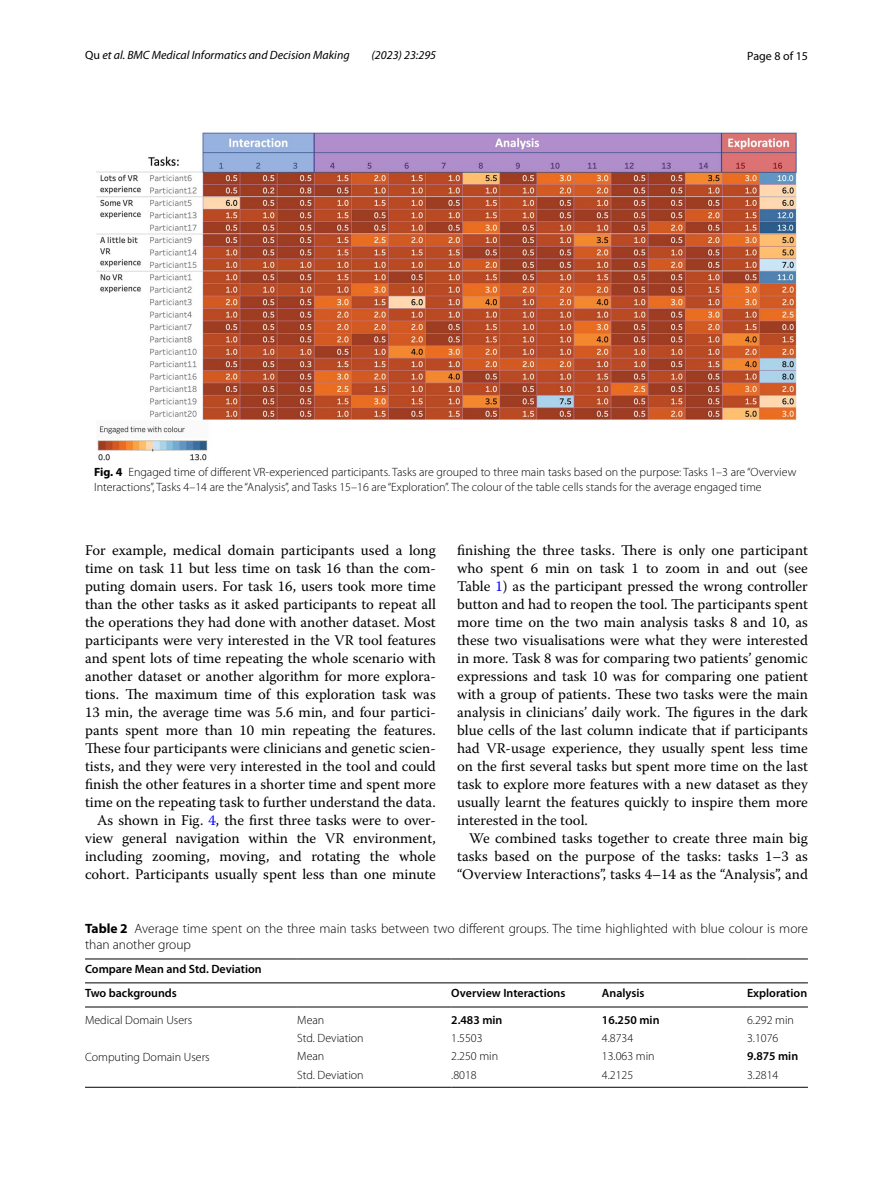
<style>
.page{position:relative;width:893px;height:1187px;background:#fff}
.page>*{position:absolute;margin:0;border:0;box-sizing:border-box;transform-origin:0 0}
.t1{font:14.7px/18px "Warnock Pro";color:#000;text-align:justify}
.t2{font:300 13.5px/16.5px "Myriad Pro";color:#000}
.t3{font:300 12px/15px "Myriad Pro";color:#000}
.t4{font:600 12px/23.9px "Myriad Pro";color:#000}
.t5{font:italic 12px "Myriad Pro";color:#000}
.t6{font:12px "Myriad Pro";color:#000}
.s1{font-style:normal}
.s2{font-weight:700}
.s3{color:#00f}
</style>
<div class="page">
<img style="left:96px;top:133px;width:701px;height:327px">
<hr style="left:85px;top:958px;width:212px;height:1px;background:#000">
<hr style="left:297px;top:958px;width:154px;height:1px;background:#000">
<hr style="left:451px;top:958px;width:151px;height:1px;background:#000">
<hr style="left:602px;top:958px;width:145px;height:1px;background:#000">
<hr style="left:747px;top:958px;width:61px;height:1px;background:#000">
<hr style="left:85px;top:1006px;width:212px;height:1px;background:#000">
<hr style="left:297px;top:1006px;width:154px;height:1px;background:#000">
<hr style="left:451px;top:1006px;width:151px;height:1px;background:#000">
<hr style="left:602px;top:1006px;width:145px;height:1px;background:#000">
<hr style="left:747px;top:1006px;width:61px;height:1px;background:#000">
<hr style="left:85px;top:1086px;width:212px;height:1px;background:#000">
<hr style="left:297px;top:1086px;width:154px;height:1px;background:#000">
<hr style="left:451px;top:1086px;width:151px;height:1px;background:#000">
<hr style="left:602px;top:1086px;width:145px;height:1px;background:#000">
<hr style="left:747px;top:1086px;width:61px;height:1px;background:#000">
<hr style="left:85px;top:982px;width:723px;height:1px;background:#000">
<p class="t5" style="left:85px;top:48px;width:266px"><span class="s1">Qu</span> et al. BMC Medical Informatics and Decision Making</p>
<p class="t5" style="left:372px;top:48px;width:66px">(2023) 23:295</p>
<p class="t6" style="left:747px;top:48px;width:62px">Page 8 of 15</p>
<p class="t3" style="left:94px;top:464px;width:704px"><span class="s2">Fig. 4</span> Engaged time of different VR-experienced participants. Tasks are grouped to three main tasks based on the purpose: Tasks 1–3 are “Overview<br>Interactions”, Tasks 4–14 are the “Analysis”, and Tasks 15–16 are “Exploration”. The colour of the table cells stands for the average engaged time</p>
<p class="t1" style="left:85px;top:541px;width:352px;text-align:right">For example, medical domain participants used a long time on task 11 but less time on task 16 than the com&shy;puting domain users. For task 16, users took more time than the other tasks as it asked participants to repeat all the operations they had done with another dataset. Most participants were very interested in the VR tool features and spent lots of time repeating the whole scenario with another dataset or another algorithm for more explora&shy;tions. The maximum time of this exploration task was 13 min, the average time was 5.6 min, and four partici&shy;pants spent more than 10 min repeating the features.<br>These four participants were clinicians and genetic scien&shy;tists, and they were very interested in the tool and could finish the other features in a shorter time and spent more time on the repeating task to further understand the data.<br>As shown in Fig. <span class="s3">4</span>, the first three tasks were to over&shy;view general navigation within the VR environment, including zooming, moving, and rotating the whole cohort. Participants usually spent less than one minute</p>
<p class="t1" style="left:457px;top:541px;width:352px">finishing the three tasks. There is only one participant who spent 6 min on task 1 to zoom in and out (see Table <span class="s3">1</span>) as the participant pressed the wrong controller button and had to reopen the tool. The participants spent more time on the two main analysis tasks 8 and 10, as these two visualisations were what they were interested in more. Task 8 was for comparing two patients’ genomic expressions and task 10 was for comparing one patient with a group of patients. These two tasks were the main analysis in clinicians’ daily work. The figures in the dark blue cells of the last column indicate that if participants had VR-usage experience, they usually spent less time on the first several tasks but spent more time on the last task to explore more features with a new dataset as they usually learnt the features quickly to inspire them more interested in the tool.</p>
<p class="t1" style="left:457px;top:829px;width:352px;text-indent:12px">We combined tasks together to create three main big tasks based on the purpose of the tasks: tasks 1–3 as “Overview Interactions”, tasks 4–14 as the “Analysis”, and</p>
<p class="t2" style="left:85px;top:919px;width:724px"><span class="s2">Table 2</span> Average time spent on the three main tasks between two different groups. The time highlighted with blue colour is more than another group</p>
<p class="t4" style="left:85px;top:957px;width:178px">Compare Mean and Std. Deviation<br>Two backgrounds</p>
<p class="t4" style="left:451px;top:980px;width:116px">Overview Interactions</p>
<p class="t4" style="left:602px;top:980px;width:44px">Analysis</p>
<p class="t4" style="left:747px;top:980px;width:62px">Exploration</p>
<p class="t3" style="left:85px;top:1012px;width:109px">Medical Domain Users</p>
<p class="t3" style="left:297px;top:1012px;width:29px">Mean</p>
<p class="t4" style="left:451px;top:1007px;width:53px">2.483 min</p>
<p class="t4" style="left:602px;top:1007px;width:59px">16.250 min</p>
<p class="t3" style="left:747px;top:1012px;width:48px">6.292 min</p>
<p class="t3" style="left:297px;top:1030px;width:68px">Std. Deviation</p>
<p class="t3" style="left:451px;top:1030px;width:33px">1.5503</p>
<p class="t3" style="left:602px;top:1030px;width:33px">4.8734</p>
<p class="t3" style="left:747px;top:1030px;width:33px">3.1076</p>
<p class="t3" style="left:85px;top:1049px;width:126px">Computing Domain Users</p>
<p class="t3" style="left:297px;top:1049px;width:29px">Mean</p>
<p class="t3" style="left:451px;top:1049px;width:48px">2.250 min</p>
<p class="t3" style="left:602px;top:1049px;width:54px">13.063 min</p>
<p class="t4" style="left:747px;top:1044px;width:53px">9.875 min</p>
<p class="t3" style="left:297px;top:1067px;width:68px">Std. Deviation</p>
<p class="t3" style="left:451px;top:1067px;width:27px">.8018</p>
<p class="t3" style="left:602px;top:1067px;width:33px">4.2125</p>
<p class="t3" style="left:747px;top:1067px;width:33px">3.2814</p>
</div>
